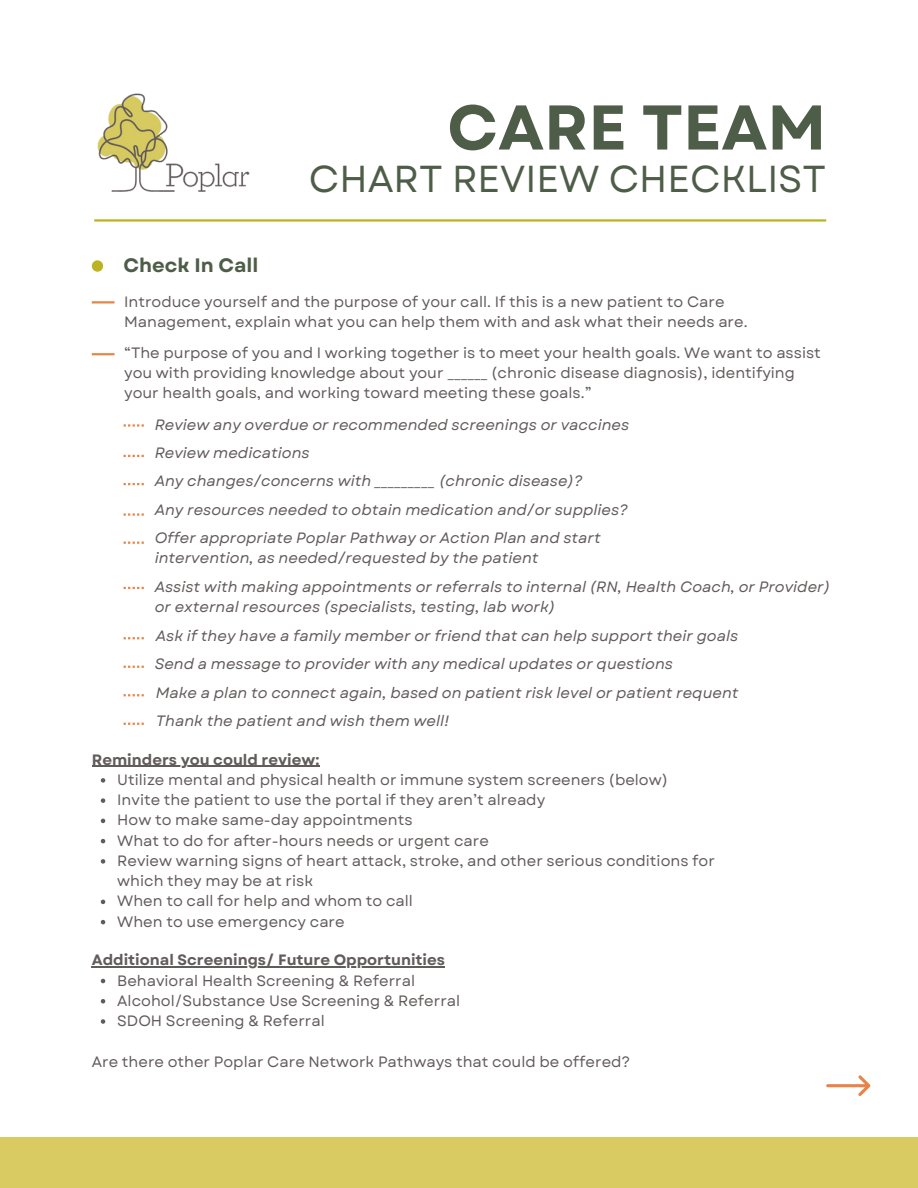
<style>
.page{position:relative;width:918px;height:1188px;background:#fff}
.page>*{position:absolute;margin:0;border:0;box-sizing:border-box;transform-origin:0 0}
.t1{font:700 63px "Garet";color:#4e5d48}
.t2{font:37.5px "Garet";color:#4e5d48}
.t3{font:700 19.5px "Garet";color:#4e5d48}
.t4{font:15px/20.2px "Garet";color:#625b5b}
.t5{font:italic 15px/20.2px "Garet";color:#625b5b}
.t6{font:700 15px "Garet";color:#625b5b}
</style>
<div class="page">
<img style="left:97px;top:93px;width:153px;height:99px">
<hr style="left:94px;top:219px;width:732px;height:3px;background:#bbb322">
<div style="left:0;top:1138px;width:918px;height:50px;background:#d9ca62"></div>
<svg style="left:826px;top:1075px;width:44px;height:21px"></svg>
<div style="left:92px;top:260px;width:11px;height:12px;background:#bbb322;border-radius:50%"></div>
<hr style="left:92px;top:301px;width:23px;height:2px;background:#e88448">
<svg style="left:124px;top:424px;width:20px;height:3px"></svg>
<hr style="left:92px;top:353px;width:23px;height:2px;background:#e88448">
<svg style="left:124px;top:455px;width:20px;height:2px"></svg>
<svg style="left:124px;top:483px;width:20px;height:2px"></svg>
<svg style="left:124px;top:513px;width:20px;height:3px"></svg>
<svg style="left:124px;top:542px;width:20px;height:2px"></svg>
<svg style="left:124px;top:587px;width:20px;height:2px"></svg>
<svg style="left:124px;top:637px;width:20px;height:2px"></svg>
<svg style="left:124px;top:666px;width:20px;height:2px"></svg>
<svg style="left:124px;top:694px;width:20px;height:2px"></svg>
<svg style="left:124px;top:723px;width:20px;height:2px"></svg>
<svg style="left:101px;top:778px;width:4px;height:5px"></svg>
<svg style="left:101px;top:798px;width:4px;height:5px"></svg>
<svg style="left:101px;top:819px;width:4px;height:4px"></svg>
<svg style="left:101px;top:839px;width:4px;height:4px"></svg>
<svg style="left:101px;top:859px;width:4px;height:5px"></svg>
<svg style="left:101px;top:900px;width:4px;height:4px"></svg>
<svg style="left:101px;top:920px;width:4px;height:4px"></svg>
<hr style="left:92px;top:766px;width:227px;height:1px;background:#625b5b">
<svg style="left:101px;top:979px;width:4px;height:4px"></svg>
<svg style="left:101px;top:999px;width:4px;height:5px"></svg>
<svg style="left:101px;top:1019px;width:4px;height:5px"></svg>
<hr style="left:92px;top:966px;width:353px;height:2px;background:#625b5b">
<p class="t1" style="left:447px;top:82px;width:380px">CARE TEAM</p>
<p class="t2" style="left:309px;top:152px;width:519px">CHART REVIEW CHECKLIST</p>
<p class="t3" style="left:124px;top:251px;width:136px">Check In Call</p>
<p class="t4" style="left:124px;top:291px;width:625px">Introduce yourself and the purpose of your call. If this is a new patient to Care<br>Management, explain what you can help them with and ask what their needs are.</p>
<p class="t4" style="left:124px;top:342px;width:698px">“The purpose of you and I working together is to meet your health goals. We want to assist you with providing knowledge about your ______ (chronic disease diagnosis), identifying your health goals, and working toward meeting these goals.”</p>
<p class="t5" style="left:155px;top:414px;width:476px">Review any overdue or recommended screenings or vaccines</p>
<p class="t5" style="left:155px;top:443px;width:157px">Review medications</p>
<p class="t5" style="left:155px;top:471px;width:430px">Any changes/concerns with _________ (chronic disease)?</p>
<p class="t5" style="left:155px;top:499px;width:475px">Any resources needed to obtain medication and/or supplies?</p>
<p class="t5" style="left:155px;top:528px;width:448px">Offer appropriate Poplar Pathway or Action Plan and start intervention, as needed/requested by the patient</p>
<p class="t5" style="left:155px;top:576px;width:677px">Assist with making appointments or referrals to internal (RN, Health Coach, or Provider) or external resources (specialists, testing, lab work)</p>
<p class="t5" style="left:156px;top:625px;width:584px">Ask if they have a family member or friend that can help support their goals</p>
<p class="t5" style="left:155px;top:654px;width:520px">Send a message to provider with any medical updates or questions</p>
<p class="t5" style="left:156px;top:682px;width:584px">Make a plan to connect again, based on patient risk level or patient requent</p>
<p class="t5" style="left:156px;top:711px;width:295px">Thank the patient and wish them well!</p>
<p class="t6" style="left:92px;top:749px;width:229px">Reminders you could review:</p>
<p class="t4" style="left:117px;top:770px;width:552px">Utilize mental and physical health or immune system screeners (below)</p>
<p class="t4" style="left:117px;top:790px;width:429px">Invite the patient to use the portal if they aren’t already</p>
<p class="t4" style="left:117px;top:810px;width:297px">How to make same-day appointments</p>
<p class="t4" style="left:117px;top:830px;width:373px">What to do for after-hours needs or urgent care</p>
<p class="t4" style="left:117px;top:851px;width:599px">Review warning signs of heart attack, stroke, and other serious conditions for which they may be at risk</p>
<p class="t4" style="left:117px;top:891px;width:297px">When to call for help and whom to call</p>
<p class="t4" style="left:117px;top:911px;width:229px">When to use emergency care</p>
<p class="t6" style="left:92px;top:949px;width:355px">Additional Screenings/ Future Opportunities</p>
<p class="t4" style="left:117px;top:970px;width:299px">Behavioral Health Screening &amp; Referral</p>
<p class="t4" style="left:117px;top:990px;width:344px">Alcohol/Substance Use Screening &amp; Referral</p>
<p class="t4" style="left:117px;top:1011px;width:209px">SDOH Screening &amp; Referral</p>
<p class="t4" style="left:92px;top:1051px;width:540px">Are there other Poplar Care Network Pathways that could be offered?</p>
</div>
